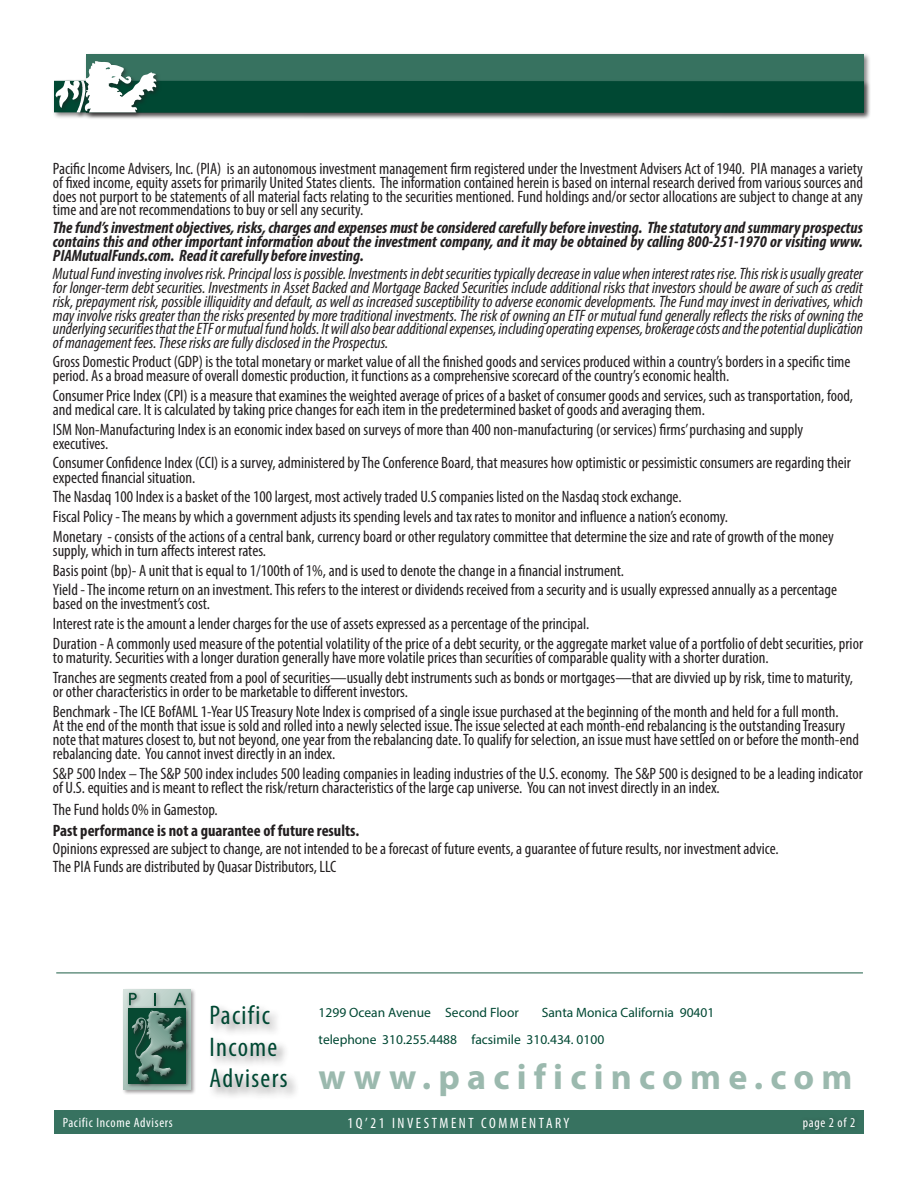
<style>
.page{position:relative;width:918px;height:1188px;background:#fff}
.page>*{position:absolute;margin:0;border:0;box-sizing:border-box;transform-origin:0 0}
.t1{font:700 36px "Myriad Pro";letter-spacing:.2em;color:#9bb9ae}
.t2{font:condensed 27px "Myriad Pro";letter-spacing:.05em;color:#004833}
.t3{font:condensed 16.5px/14.2px "Myriad Pro";color:#231f20}
.t4{font:italic condensed 16.5px/13.8px "Myriad Pro";color:#231f20;text-align:justify}
.t5{font:italic 700 condensed 16.5px/13.8px "Myriad Pro";color:#231f20;text-align:justify}
.t6{font:700 condensed 16.5px "Myriad Pro";color:#231f20}
.t7{font:condensed 15px "Myriad Pro";letter-spacing:.17em;color:#fff}
.t8{font:13.5px "Myriad Pro";color:#004833}
.t9{font:condensed 13.5px "Myriad Pro";letter-spacing:.05em;color:#fff}
</style>
<div class="page">
<div style="left:54px;top:1111px;width:810px;height:23px;background:#377260"></div>
<div style="left:84px;top:52px;width:787px;height:67px;background:#231f20;opacity:.55"></div>
<div style="left:86px;top:54px;width:778px;height:58px;background:#377260"></div>
<div style="left:52px;top:79px;width:819px;height:41px;background:#231f20;opacity:.55"></div>
<div style="left:75px;top:80px;width:16px;height:38px;background:#231f20;opacity:.55"></div>
<div style="left:84px;top:60px;width:78px;height:58px;background:#231f20;opacity:.55"></div>
<svg style="left:54px;top:61px;width:810px;height:52px"></svg>
<div style="left:800px;top:1114px;width:60px;height:20px;background:#366e5d"></div>
<hr style="left:56px;top:972px;width:807px;height:2px;background:#689384">
<div style="left:122px;top:988px;width:75px;height:107px;background:#231f20;opacity:.45"></div>
<svg style="left:123px;top:990px;width:68px;height:99px"></svg>
<div style="left:126px;top:1006px;width:65px;height:82px;background:#231f20;opacity:.55"></div>
<div style="left:126px;top:990px;width:16px;height:20px;background:#231f20;opacity:.45"></div>
<svg style="left:129px;top:993px;width:8px;height:12px"></svg>
<div style="left:151px;top:990px;width:10px;height:20px;background:#231f20;opacity:.45"></div>
<svg style="left:154px;top:993px;width:2px;height:12px"></svg>
<div style="left:171px;top:990px;width:19px;height:20px;background:#231f20;opacity:.45"></div>
<svg style="left:174px;top:993px;width:12px;height:12px"></svg>
<div style="left:130px;top:1009px;width:59px;height:79px;background:#231f20;opacity:.55"></div>
<div style="left:129px;top:1008px;width:55px;height:74px;background:#074932"></div>
<div style="left:129px;top:1011px;width:55px;height:72px;background:#231f20;opacity:.65"></div>
<div style="left:208px;top:1003px;width:92px;height:97px;background:#231f20;opacity:.55"></div>
<p class="t3" style="left:53px;top:161px;width:812px;line-height:13.8px;text-align:justify">Pacific Income Advisers, Inc. (PIA) is an autonomous investment management firm registered under the Investment Advisers Act of 1940. PIA manages a variety of fixed income, equity assets for primarily United States clients. The information contained herein is based on internal research derived from various sources and does not purport to be statements of all material facts relating to the securities mentioned. Fund holdings and/or sector allocations are subject to change at any time and are not recommendations to buy or sell any security.</p>
<p class="t5" style="left:53px;top:221px;width:812px">The fund’s investment objectives, risks, charges and expenses must be considered carefully before investing. The statutory and summary prospectus contains this and other important information about the investment company, and it may be obtained by calling 800-251-1970 or visiting www.<br>PIAMutualFunds.com. Read it carefully before investing.</p>
<p class="t4" style="left:53px;top:267px;width:812px">Mutual Fund investing involves risk. Principal loss is possible. Investments in debt securities typically decrease in value when interest rates rise. This risk is usually greater for longer-term debt securities. Investments in Asset Backed and Mortgage Backed Securities include additional risks that investors should be aware of such as credit risk, prepayment risk, possible illiquidity and default, as well as increased susceptibility to adverse economic developments. The Fund may invest in derivatives, which may involve risks greater than the risks presented by more traditional investments. The risk of owning an ETF or mutual fund generally reflects the risks of owning the underlying securities that the ETF or mutual fund holds. It will also bear additional expenses, including operating expenses, brokerage costs and the potential duplication of management fees. These risks are fully disclosed in the Prospectus.</p>
<p class="t3" style="left:53px;top:354px;width:799px">Gross Domestic Product (GDP) is the total monetary or market value of all the finished goods and services produced within a country’s borders in a specific time period. As a broad measure of overall domestic production, it functions as a comprehensive scorecard of the country’s economic health.</p>
<p class="t3" style="left:53px;top:388px;width:802px">Consumer Price Index (CPI) is a measure that examines the weighted average of prices of a basket of consumer goods and services, such as transportation, food, and medical care. It is calculated by taking price changes for each item in the predetermined basket of goods and averaging them.</p>
<p class="t3" style="left:53px;top:422px;width:752px">ISM Non-Manufacturing Index is an economic index based on surveys of more than 400 non-manufacturing (or services) firms’ purchasing and supply executives.</p>
<p class="t3" style="left:53px;top:456px;width:799px">Consumer Confidence Index (CCI) is a survey, administered by The Conference Board, that measures how optimistic or pessimistic consumers are regarding their expected financial situation.</p>
<p class="t3" style="left:53px;top:490px;width:630px">The Nasdaq 100 Index is a basket of the 100 largest, most actively traded U.S companies listed on the Nasdaq stock exchange.</p>
<p class="t3" style="left:53px;top:509px;width:677px">Fiscal Policy - The means by which a government adjusts its spending levels and tax rates to monitor and influence a nation’s economy.</p>
<p class="t3" style="left:53px;top:529px;width:783px">Monetary - consists of the actions of a central bank, currency board or other regulatory committee that determine the size and rate of growth of the money supply, which in turn affects interest rates.</p>
<p class="t3" style="left:53px;top:563px;width:573px">Basis point (bp)- A unit that is equal to 1/100th of 1%, and is used to denote the change in a financial instrument.</p>
<p class="t3" style="left:53px;top:582px;width:786px">Yield - The income return on an investment. This refers to the interest or dividends received from a security and is usually expressed annually as a percentage based on the investment’s cost.</p>
<p class="t3" style="left:53px;top:616px;width:538px">Interest rate is the amount a lender charges for the use of assets expressed as a percentage of the principal.</p>
<p class="t3" style="left:53px;top:636px;width:812px">Duration - A commonly used measure of the potential volatility of the price of a debt security, or the aggregate market value of a portfolio of debt securities, prior to maturity. Securities with a longer duration generally have more volatile prices than securities of comparable quality with a shorter duration.</p>
<p class="t3" style="left:53px;top:670px;width:802px">Tranches are segments created from a pool of securities—usually debt instruments such as bonds or mortgages—that are divvied up by risk, time to maturity, or other characteristics in order to be marketable to different investors.</p>
<p class="t3" style="left:53px;top:704px;width:808px">Benchmark - The ICE BofAML 1-Year US Treasury Note Index is comprised of a single issue purchased at the beginning of the month and held for a full month.<br>At the end of the month that issue is sold and rolled into a newly selected issue. The issue selected at each month-end rebalancing is the outstanding Treasury note that matures closest to, but not beyond, one year from the rebalancing date. To qualify for selection, an issue must have settled on or before the month-end rebalancing date. You cannot invest directly in an index.</p>
<p class="t3" style="left:53px;top:766px;width:811px">S&amp;P 500 Index – The S&amp;P 500 index includes 500 leading companies in leading industries of the U.S. economy. The S&amp;P 500 is designed to be a leading indicator of U.S. equities and is meant to reflect the risk/return characteristics of the large cap universe. You can not invest directly in an index.</p>
<p class="t3" style="left:53px;top:802px;width:166px">The Fund holds 0% in Gamestop.</p>
<p class="t6" style="left:53px;top:820px;width:308px">Past performance is not a guarantee of future results.</p>
<p class="t3" style="left:53px;top:842px;width:727px">Opinions expressed are subject to change, are not intended to be a forecast of future events, a guarantee of future results, nor investment advice.</p>
<p class="t3" style="left:53px;top:860px;width:285px">The PIA Funds are distributed by Quasar Distributors, LLC</p>
<p class="t2" style="left:210px;top:999px;width:62px">Pacific</p>
<p class="t2" style="left:210px;top:1030px;width:69px">Income</p>
<p class="t2" style="left:210px;top:1062px;width:80px">Advisers</p>
<p class="t8" style="left:319px;top:1004px;width:202px">1299 Ocean Avenue Second Floor</p>
<p class="t8" style="left:542px;top:1004px;width:174px">Santa Monica California 90401</p>
<p class="t8" style="left:319px;top:1031px;width:287px">telephone 310.255.4488 facsimile 310.434. 0100</p>
<p class="t1" style="left:319px;top:1053px;width:535px">www.pacificincome.com</p>
<p class="t9" style="left:63px;top:1114px;width:112px">Pacific Income Advisers</p>
<p class="t7" style="left:348px;top:1114px;width:223px">1Q’21 INVESTMENT COMMENTARY</p>
<p class="t9" style="left:803px;top:1114px;width:54px">page 2 of 2</p>
</div>
